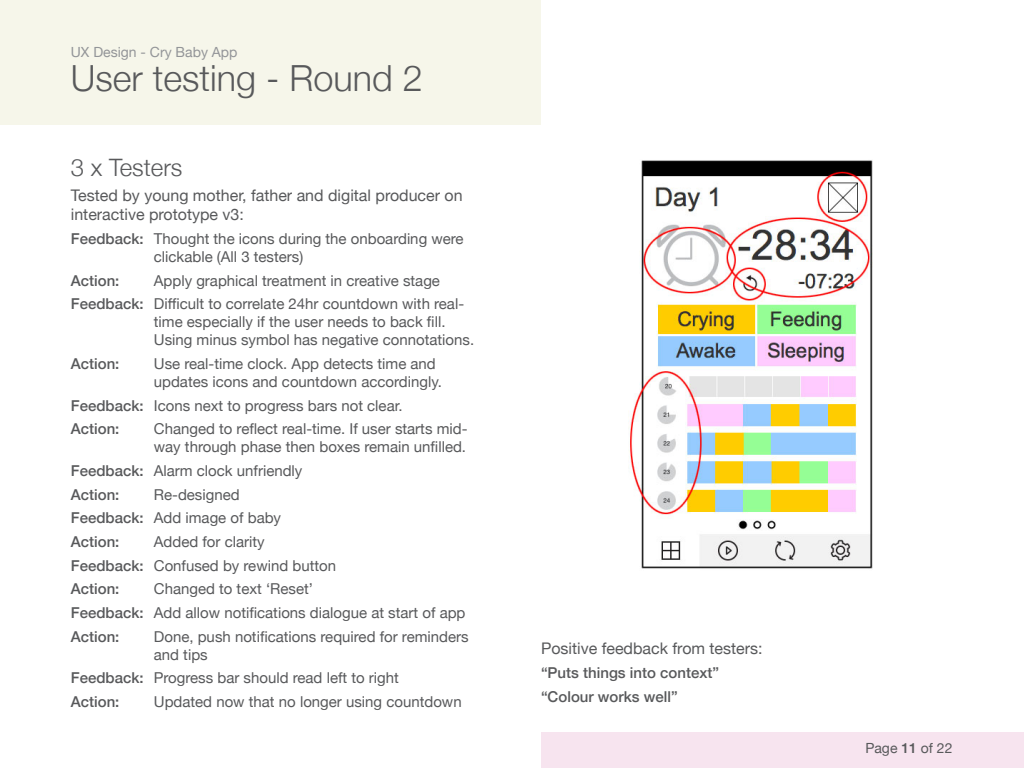
<style>
.page{position:relative;width:1024px;height:768px;background:#fff}
.page>*{position:absolute;margin:0;border:0;box-sizing:border-box;transform-origin:0 0}
.t1{font:300 36px "Helvetica Neue";color:#58595b}
.t2{font:300 24px "Helvetica Neue";color:#58595b}
.t3{font:16px/19.2px "Helvetica Neue";color:#58595b}
.t4{font:15px/23.7px "Helvetica Neue";color:#58595b}
.t5{font:500 15px/23.7px "Helvetica Neue";color:#58595b}
.t6{font:14px "Helvetica Neue";color:#939598}
.t7{font:14px "Helvetica Neue";color:#58595b}
.s1{font-weight:500}
</style>
<div class="page">
<div style="left:0;top:0;width:541px;height:124px;background:#f6f6ea"></div>
<div style="left:541px;top:732px;width:483px;height:36px;background:#f7e4ef"></div>
<img style="left:629px;top:160px;width:244px;height:409px">
<p class="t6" style="left:71px;top:42px;width:168px">UX Design - Cry Baby App</p>
<h1 class="t1" style="left:71px;top:49px;width:354px">User testing - Round 2</h1>
<h2 class="t2" style="left:71px;top:148px;width:113px">3 x Testers</h2>
<p class="t3" style="left:71px;top:187px;width:393px">Tested by young mother, father and digital producer on interactive prototype v3:</p>
<p class="t4" style="left:154px;top:231px;width:311px;line-height:18px;text-indent:-83px"><span class="s1">Feedback:</span> Thought the icons during the onboarding were clickable (All 3 testers)</p>
<p class="t5" style="left:71px;top:268px;width:50px">Action:</p>
<p class="t4" style="left:71px;top:269px;width:395px;text-indent:83px">Apply graphical treatment in creative stage<br><span class="s1">Feedback:</span> Difficult to correlate 24hr countdown with real-</p>
<p class="t4" style="left:154px;top:314px;width:322px;line-height:18px">time especially if the user needs to back fill.<br>Using minus symbol has negative connotations.</p>
<p class="t5" style="left:71px;top:351px;width:50px">Action:</p>
<p class="t4" style="left:154px;top:356px;width:290px;line-height:18px">Use real-time clock. App detects time and updates icons and countdown accordingly.</p>
<p class="t4" style="left:71px;top:394px;width:333px"><span class="s1">Feedback:</span> Icons next to progress bars not clear.<br><span class="s1">Action:</span></p>
<p class="t4" style="left:154px;top:421px;width:315px;line-height:18px">Changed to reflect real-time. If user starts mid&shy;way through phase then boxes remain unfilled.</p>
<p class="t4" style="left:71px;top:460px;width:233px"><span class="s1">Feedback:</span> Alarm clock unfriendly<br><span class="s1">Action:</span></p>
<p class="t4" style="left:71px;top:483px;width:212px;text-indent:83px">Re-designed<br><span class="s1">Feedback:</span> Add image of baby<br><span class="s1">Action:</span></p>
<p class="t4" style="left:71px;top:531px;width:267px;text-indent:83px">Added for clarity<br><span class="s1">Feedback:</span> Confused by rewind button<br><span class="s1">Action:</span></p>
<p class="t4" style="left:71px;top:578px;width:396px;text-indent:83px">Changed to text ‘Reset’<br><span class="s1">Feedback:</span> Add allow notifications dialogue at start of app<br><span class="s1">Action:</span></p>
<p class="t4" style="left:154px;top:628px;width:316px;line-height:18px">Done, push notifications required for reminders and tips</p>
<p class="t4" style="left:71px;top:667px;width:330px"><span class="s1">Feedback:</span> Progress bar should read left to right<br><span class="s1">Action:</span></p>
<p class="t4" style="left:154px;top:691px;width:309px">Updated now that no longer using countdown</p>
<p class="t3" style="left:541px;top:640px;width:223px">Positive feedback from testers:</p>
<p class="t5" style="left:541px;top:660px;width:180px">“Puts things into context” “Colour works well”</p>
<p class="t7" style="left:865px;top:738px;width:89px">Page <span class="s1">11</span> of 22</p>
</div>
